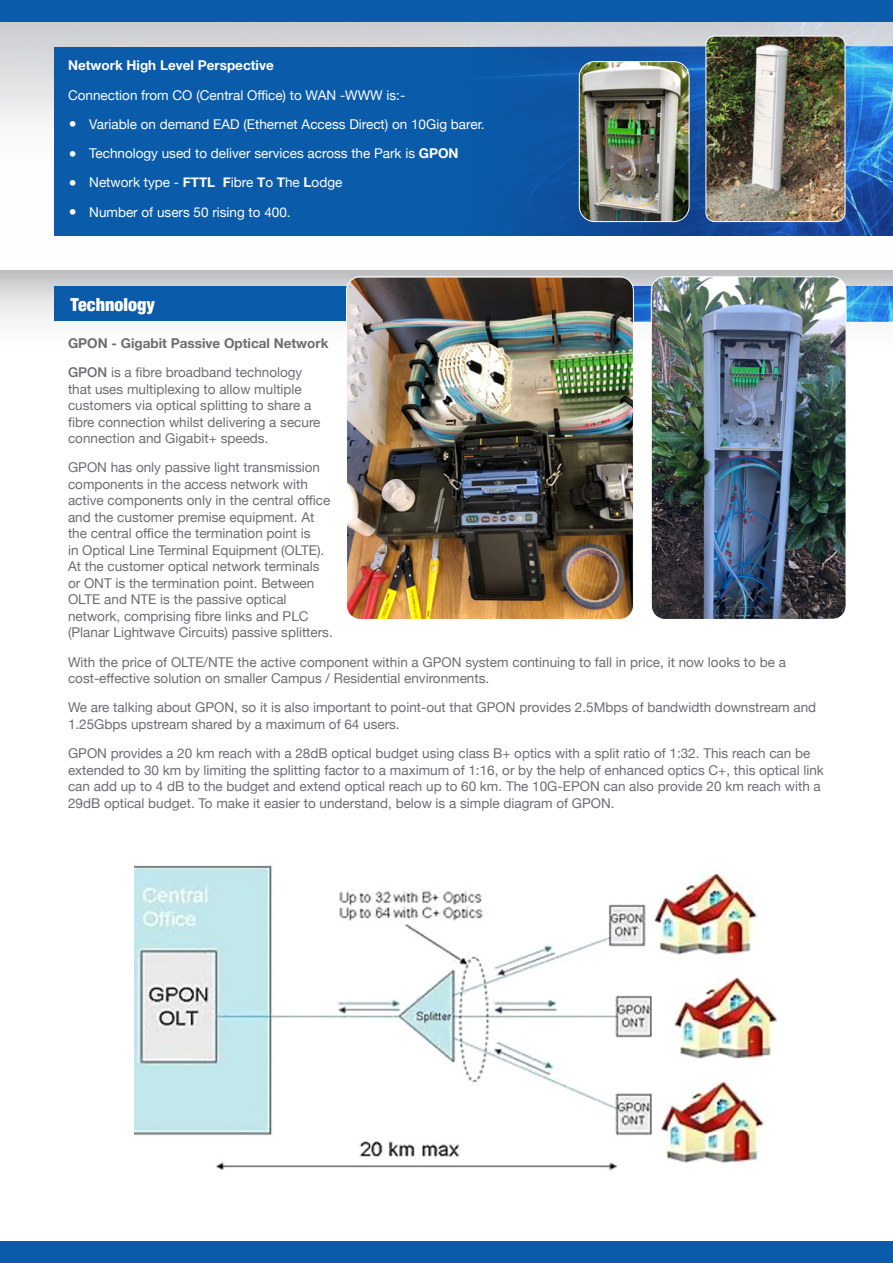
<style>
.page{position:relative;width:893px;height:1263px;background:#fff}
.page>*{position:absolute;margin:0;border:0;box-sizing:border-box;transform-origin:0 0}
.t1{font:900 condensed 18px "Helvetica Neue";color:#fff}
.t2{font:13.5px/16.5px "Helvetica Neue";color:#6c6d70}
.t3{font:13.5px "Helvetica Neue";color:#fff}
.t4{font:700 13.5px/29.2px "Helvetica Neue";color:#6c6d70}
.t5{font:700 13.5px "Helvetica Neue";color:#fff}
.s1{font-size:25.5px}
.s2{font-weight:700}
.s3{font-weight:500}
.s4{font-weight:400}
</style>
<div class="page">
<img style="left:0;top:22px;width:893px;height:214px">
<div style="left:0;top:0;width:893px;height:22px;background:#0a5baa"></div>
<svg style="left:0;top:270px;width:893px;height:52px;background:#cacbcd"></svg>
<div style="left:54px;top:286px;width:839px;height:35px;background:#0a5baa"></div>
<img style="left:634px;top:286px;width:259px;height:35px">
<div style="left:54px;top:47px;width:839px;height:188px;background:#0a5baa"></div>
<img style="left:511px;top:47px;width:382px;height:188px">
<img style="left:706px;top:36px;width:139px;height:186px">
<div style="left:705px;top:36px;width:140px;height:186px;border:1px solid #fff;border-radius:9px"></div>
<img style="left:651px;top:277px;width:195px;height:341px">
<div style="left:651px;top:276px;width:195px;height:344px;border:1px solid #fff;border-radius:14px"></div>
<img style="left:346px;top:277px;width:287px;height:341px">
<div style="left:346px;top:276px;width:288px;height:344px;border:1px solid #fff;border-radius:14px"></div>
<img style="left:134px;top:865px;width:644px;height:306px">
<div style="left:0;top:1241px;width:893px;height:22px;background:#0a5baa"></div>
<img style="left:579px;top:62px;width:110px;height:160px">
<div style="left:579px;top:61px;width:110px;height:161px;border:1px solid #fff;border-radius:15px"></div>
<p class="t5" style="left:68px;top:55px;width:207px">Network High Level Perspective</p>
<p class="t3" style="left:68px;top:85px;width:339px">Connection from CO (Central Office) to WAN -WWW is:-</p>
<p class="t3" style="left:68px;top:114px;width:418px"><span class="s1">•</span> Variable on demand EAD (Ethernet Access Direct) on 10Gig barer.</p>
<p class="t3" style="left:68px;top:144px;width:392px"><span class="s1">•</span> Technology used to deliver services across the Park is <span class="s2">GPON</span></p>
<p class="t3" style="left:68px;top:173px;width:276px"><span class="s1">•</span> Network type - <span class="s2">FTTL F</span>ibre <span class="s2">T</span>o <span class="s2">T</span>he <span class="s2">L</span>odge</p>
<p class="t3" style="left:68px;top:202px;width:224px"><span class="s1">•</span> Number of users 50 rising to 400.</p>
<h1 class="t1" style="left:71px;top:290px;width:86px">Technology</h1>
<p class="t4" style="left:68px;top:329px;width:262px">GPON - Gigabit Passive Optical Network<br><span class="s3">GPON</span> <span class="s4">is a fibre broadband technology</span></p>
<p class="t2" style="left:68px;top:381px;width:254px">that uses multiplexing to allow multiple customers via optical splitting to share a fibre connection whilst delivering a secure connection and Gigabit+ speeds.</p>
<p class="t2" style="left:68px;top:460px;width:266px">GPON has only passive light transmission components in the access network with active components only in the central office and the customer premise equipment. At the central office the termination point is<br>in Optical Line Terminal Equipment (OLTE).<br>At the customer optical network terminals or ONT is the termination point. Between OLTE and NTE is the passive optical network, comprising fibre links and PLC (Planar Lightwave Circuits) passive splitters.</p>
<p class="t2" style="left:68px;top:654px;width:719px">With the price of OLTE/NTE the active component within a GPON system continuing to fall in price, it now looks to be a cost-effective solution on smaller Campus / Residential environments.</p>
<p class="t2" style="left:68px;top:700px;width:750px">We are talking about GPON, so it is also important to point-out that GPON provides 2.5Mbps of bandwidth downstream and<br>1.25Gbps upstream shared by a maximum of 64 users.</p>
<p class="t2" style="left:68px;top:746px;width:757px">GPON provides a 20 km reach with a 28dB optical budget using class B+ optics with a split ratio of 1:32. This reach can be extended to 30 km by limiting the splitting factor to a maximum of 1:16, or by the help of enhanced optics C+, this optical link can add up to 4 dB to the budget and extend optical reach up to 60 km. The 10G-EPON can also provide 20 km reach with a 29dB optical budget. To make it easier to understand, below is a simple diagram of GPON.</p>
</div>
